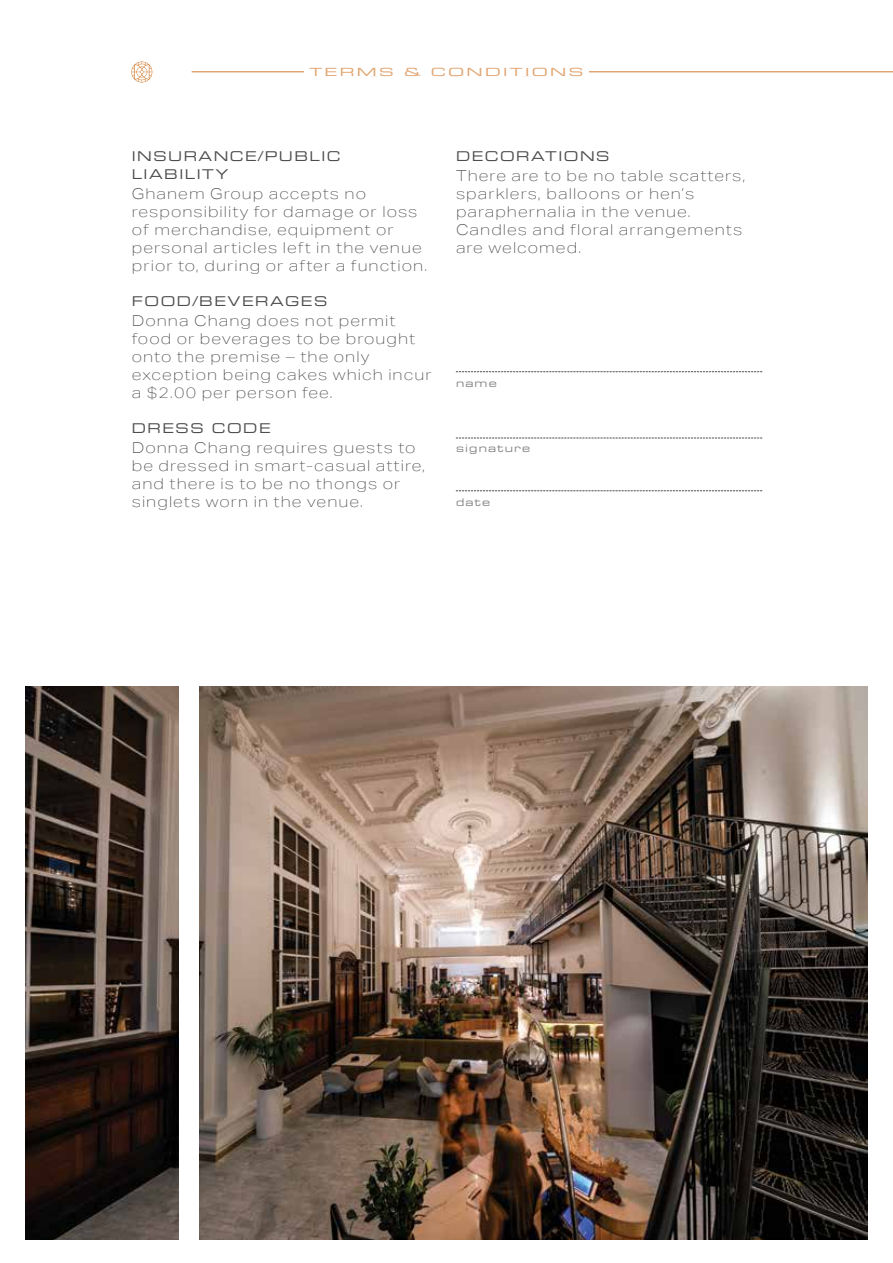
<style>
.page{position:relative;width:893px;height:1263px;background:#fff}
.page>*{position:absolute;margin:0;border:0;box-sizing:border-box;transform-origin:0 0}
.t1{font:100 15px/18px "Aktiv Grotesk Ex";letter-spacing:.07em;color:#4d4d4d}
.t2{font:13.5px/18px "Eurostile LT Std Ex 2";letter-spacing:.11em;color:#4d4d4d}
.t3{font:11.25px "Eurostile LT Std Ex 2";letter-spacing:.155em;color:#e2a46f;scale:1.32 1}
.t4{font:10.5px "Eurostile LT Std Ex 2";letter-spacing:.11em;color:#808080}
</style>
<div class="page">
<hr style="left:192px;top:72px;width:701px;height:1px;background:#d57d32">
<svg style="left:131px;top:61px;width:21px;height:22px"></svg>
<svg style="left:456px;top:371px;width:306px;height:1px"></svg>
<svg style="left:456px;top:438px;width:306px;height:1px"></svg>
<svg style="left:456px;top:490px;width:306px;height:1px"></svg>
<div style="left:304px;top:67px;width:285px;height:9px;background:#fff"></div>
<img style="left:200px;top:687px;width:667px;height:552px">
<img style="left:26px;top:687px;width:153px;height:552px">
<p class="t3" style="left:309px;top:64px;width:209px">TERMS &amp; CONDITIONS</p>
<p class="t3" style="left:348px;top:64px;width:142px">DONNA CHANG</p>
<p class="t2" style="left:132px;top:146px;width:210px">INSURANCE/PUBLIC<br>LIABILITY</p>
<p class="t1" style="left:132px;top:184px;width:297px">Ghanem Group accepts no responsibility for damage or loss of merchandise, equipment or personal articles left in the venue prior to, during or after a function.</p>
<p class="t2" style="left:132px;top:291px;width:197px">FOOD/BEVERAGES</p>
<p class="t1" style="left:132px;top:311px;width:301px">Donna Chang does not permit food or beverages to be brought onto the premise – the only exception being cakes which incur a $2.00 per person fee.</p>
<p class="t2" style="left:132px;top:419px;width:140px">DRESS CODE</p>
<p class="t1" style="left:132px;top:439px;width:295px">Donna Chang requires guests to be dressed in smart-casual attire, and there is to be no thongs or singlets worn in the venue.</p>
<p class="t2" style="left:456px;top:146px;width:155px">DECORATIONS</p>
<p class="t1" style="left:456px;top:166px;width:291px">There are to be no table scatters, sparklers, balloons or hen’s paraphernalia in the venue.<br>Candles and floral arrangements are welcomed.</p>
<p class="t4" style="left:456px;top:376px;width:42px">name</p>
<p class="t4" style="left:456px;top:441px;width:76px">signature</p>
<p class="t4" style="left:456px;top:495px;width:36px">date</p>
</div>
